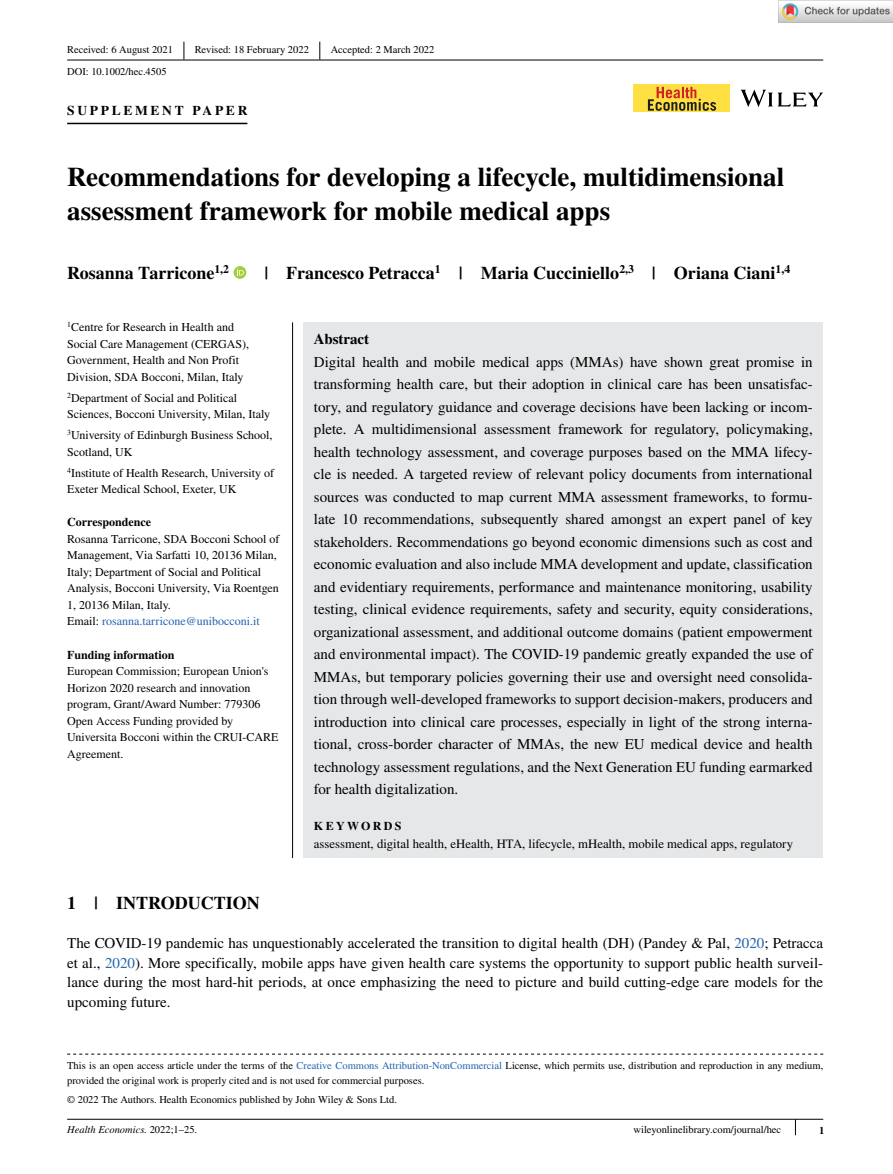
<style>
.page{position:relative;width:893px;height:1174px;background:#fff}
.page>*{position:absolute;margin:0;border:0;box-sizing:border-box;transform-origin:0 0}
.t1{font:700 27px/34.5px "STIX";color:#000}
.t2{font:700 18px "STIX";color:#000}
.t3{font:15px/22.5px "STIX";color:#000;text-align:justify}
.t4{font:700 15px "STIX";color:#000}
.t5{font:700 13.5px "STIX";letter-spacing:.2em;color:#000}
.t6{font:12.75px "STIX";color:#000}
.t7{font:12px/16.5px "STIX";color:#000}
.t8{font:700 12px "STIX";color:#000}
.t9{font:700 12px "STIX";letter-spacing:.2em;color:#000}
.t10{font:10.5px/15px "STIX";color:#000}
.t11{font:italic 10.5px "STIX";color:#000}
.t12{font:700 10.5px "STIX";color:#000}
.s1{color:#2564af}
.s2{font-style:normal}
</style>
<div class="page">
<hr style="left:67px;top:60px;width:756px;height:1px;background:#000">
<hr style="left:67px;top:1118px;width:756px;height:1px;background:#000">
<div style="left:303px;top:322px;width:520px;height:536px;background:#e6e7e8"></div>
<hr style="left:67px;top:123px;width:180px;height:1px;background:#000">
<svg style="left:234px;top:266px;width:12px;height:13px"></svg>
<svg style="left:237px;top:268px;width:7px;height:7px"></svg>
<svg style="left:184px;top:42px;width:1px;height:18px"></svg>
<svg style="left:319px;top:42px;width:1px;height:18px"></svg>
<svg style="left:741px;top:90px;width:82px;height:17px"></svg>
<div style="left:634px;top:85px;width:96px;height:27px;background:#fee042"></div>
<svg style="left:648px;top:87px;width:68px;height:24px"></svg>
<svg style="left:67px;top:1053px;width:756px;height:1px"></svg>
<svg style="left:795px;top:1119px;width:1px;height:16px"></svg>
<hr style="left:292px;top:322px;width:1px;height:536px;background:#000">
<img style="left:779px;top:0;width:114px;height:23px">
<p class="t10" style="left:67px;top:43px;width:107px">Received: 6 August 2021</p>
<p class="t10" style="left:195px;top:43px;width:116px">Revised: 18 February 2022</p>
<p class="t10" style="left:331px;top:43px;width:105px">Accepted: 2 March 2022</p>
<p class="t10" style="left:67px;top:64px;width:101px">DOI: 10.1002/hec.4505</p>
<p class="t5" style="left:67px;top:103px;width:182px">SUPPLEMENT PAPER</p>
<h1 class="t1" style="left:67px;top:159px;width:718px">Recommendations for developing a lifecycle, multidimensional assessment framework for mobile medical apps</h1>
<p class="t2" style="left:67px;top:262px;width:163px">Rosanna Tarricone<sup>1,2</sup></p>
<p class="t2" style="left:264px;top:262px;width:527px">| Francesco Petracca<sup>1</sup> | Maria Cucciniello<sup>2,3</sup> | Oriana Ciani<sup>1,4</sup></p>
<p class="t7" style="left:67px;top:320px;width:183px"><sup>1</sup>Centre for Research in Health and Social Care Management (CERGAS), Government, Health and Non Profit Division, SDA Bocconi, Milan, Italy</p>
<p class="t7" style="left:67px;top:390px;width:205px"><sup>2</sup>Department of Social and Political<br>Sciences, Bocconi University, Milan, Italy</p>
<p class="t7" style="left:67px;top:428px;width:207px"><sup>3</sup>University of Edinburgh Business School,<br>Scotland, UK</p>
<p class="t7" style="left:67px;top:465px;width:208px"><sup>4</sup>Institute of Health Research, University of<br>Exeter Medical School, Exeter, UK</p>
<p class="t8" style="left:67px;top:515px;width:85px">Correspondence</p>
<p class="t7" style="left:67px;top:531px;width:214px">Rosanna Tarricone, SDA Bocconi School of Management, Via Sarfatti 10, 20136 Milan, Italy; Department of Social and Political Analysis, Bocconi University, Via Roentgen 1, 20136 Milan, Italy.<br>Email: <span class="s1">rosanna.tarricone@unibocconi.it</span></p>
<p class="t8" style="left:67px;top:647px;width:109px">Funding information</p>
<p class="t7" style="left:67px;top:663px;width:213px">European Commission; European Union's Horizon 2020 research and innovation program, Grant/Award Number: 779306<br>Open Access Funding provided by Universita Bocconi within the CRUI-CARE Agreement.</p>
<p class="t4" style="left:314px;top:330px;width:57px">Abstract</p>
<p class="t3" style="left:314px;top:351px;width:500px">Digital health and mobile medical apps (MMAs) have shown great promise in transforming health care, but their adoption in clinical care has been unsatisfac&shy;tory, and regulatory guidance and coverage decisions have been lacking or incom&shy;plete. A multidimensional assessment framework for regulatory, policymaking, health technology assessment, and coverage purposes based on the MMA lifecy&shy;cle is needed. A targeted review of relevant policy documents from international sources was conducted to map current MMA assessment frameworks, to formu&shy;late 10 recommendations, subsequently shared amongst an expert panel of key stakeholders. Recommendations go beyond economic dimensions such as cost and economic evaluation and also include MMA development and update, classification and evidentiary requirements, performance and maintenance monitoring, usability testing, clinical evidence requirements, safety and security, equity considerations, organizational assessment, and additional outcome domains (patient empowerment and environmental impact). The COVID-19 pandemic greatly expanded the use of MMAs, but temporary policies governing their use and oversight need consolida&shy;tion through well-developed frameworks to support decision-makers, producers and introduction into clinical care processes, especially in light of the strong interna&shy;tional, cross-border character of MMAs, the new EU medical device and health technology assessment regulations, and the Next Generation EU funding earmarked for health digitalization.</p>
<p class="t9" style="left:314px;top:819px;width:89px">KEYWORDS</p>
<p class="t6" style="left:314px;top:834px;width:481px">assessment, digital health, eHealth, HTA, lifecycle, mHealth, mobile medical apps, regulatory</p>
<p class="t2" style="left:67px;top:892px;width:194px">1 | INTRODUCTION</p>
<p class="t3" style="left:67px;top:934px;width:758px;line-height:19.5px">The COVID-19 pandemic has unquestionably accelerated the transition to digital health (DH) (Pandey &amp; Pal, <span class="s1">2020</span>; Petracca et al., <span class="s1">2020</span>). More specifically, mobile apps have given health care systems the opportunity to support public health surveil&shy;lance during the most hard-hit periods, at once emphasizing the need to picture and build cutting-edge care models for the upcoming future.</p>
<p class="t10" style="left:67px;top:1058px;width:758px">This is an open access article under the terms of the <span class="s1">Creative Commons Attribution-NonCommercial</span> License, which permits use, distribution and reproduction in any medium, provided the original work is properly cited and is not used for commercial purposes.</p>
<p class="t10" style="left:67px;top:1093px;width:331px">© 2022 The Authors. Health Economics published by John Wiley &amp; Sons Ltd.</p>
<p class="t11" style="left:67px;top:1122px;width:132px">Health Economics. <span class="s2">2022;1–25.</span></p>
<p class="t10" style="left:633px;top:1123px;width:149px">wileyonlinelibrary.com/journal/hec</p>
<p class="t12" style="left:819px;top:1123px;width:7px">1</p>
</div>
